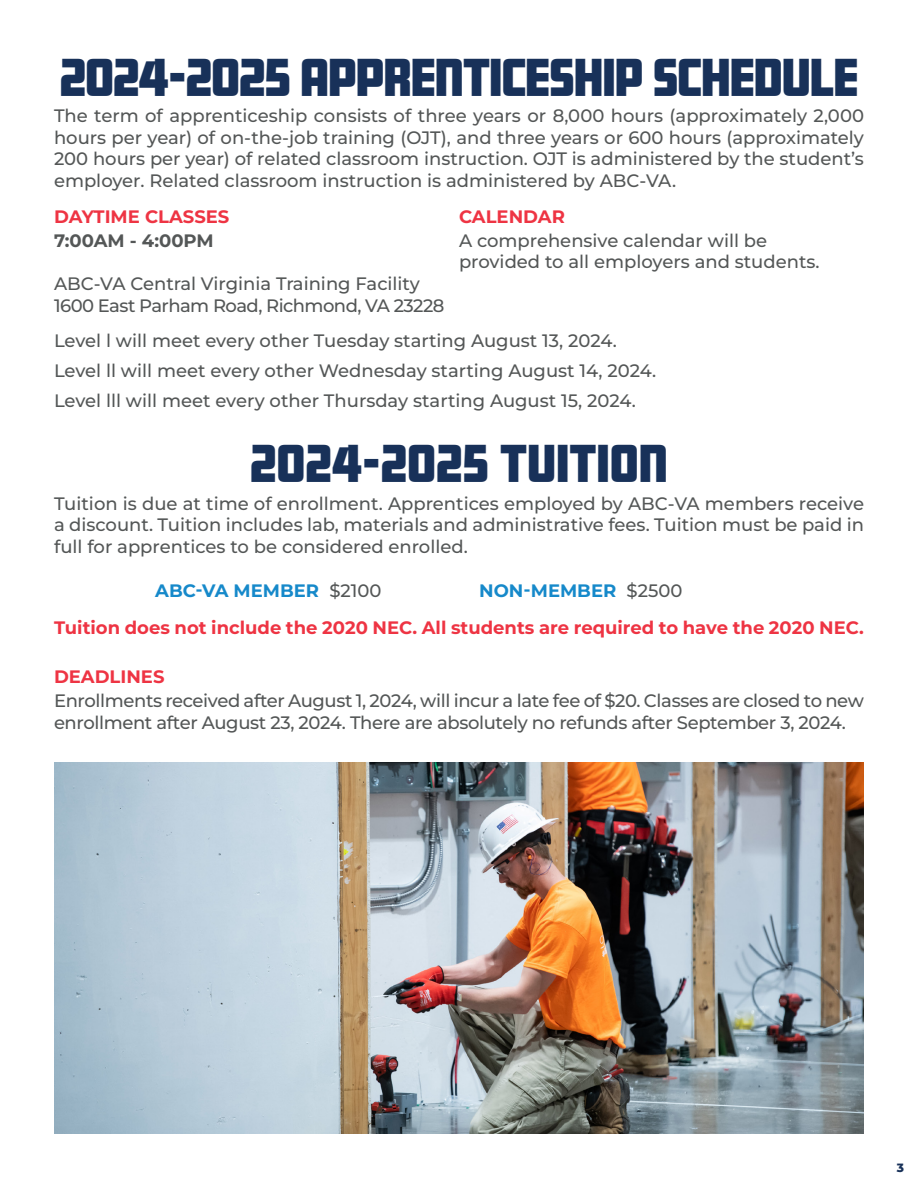
<style>
.page{position:relative;width:918px;height:1188px;background:#fff}
.page>*{position:absolute;margin:0;border:0;box-sizing:border-box;transform-origin:0 0}
.t1{font:900 46.5px "Amboy";letter-spacing:-.02em;color:#183159}
.t2{font:900 46.5px "Amboy";color:#183159}
.t3{font:500 18px/21.6px "Montserrat";color:#545757;text-align:justify}
.t4{font:500 18px/21.6px "Montserrat";letter-spacing:-.02em;color:#545757}
.t5{font:100 18px "Montserrat";color:#ee3443}
.t6{font:500 18px "Montserrat";letter-spacing:-.03em;color:#545757}
.t7{font:100 18px "Montserrat";color:#1689ca}
.t8{font:100 18px "Montserrat";color:#545757}
.t9{font:800 12px "Montserrat";color:#183159}
.s1{font-weight:500;color:#545757}
</style>
<div class="page">
<img style="left:54px;top:762px;width:810px;height:372px">
<p class="t1" style="left:60px;top:50px;width:800px">2024-2025 APPRENTICESHIP SCHEDULE</p>
<p class="t3" style="left:54px;top:104px;width:812px">The term of apprenticeship consists of three years or 8,000 hours (approximately 2,000 hours per year) of on-the-job training (OJT), and three years or 600 hours (approximately 200 hours per year) of related classroom instruction. OJT is administered by the student’s employer. Related classroom instruction is administered by ABC-VA.</p>
<p class="t5" style="left:54px;top:204px;width:177px">DAYTIME CLASSES</p>
<p class="t8" style="left:54px;top:228px;width:161px">7:00AM - 4:00PM</p>
<p class="t3" style="left:54px;top:272px;width:367px">ABC-VA Central Virginia Training Facility</p>
<p class="t6" style="left:54px;top:293px;width:392px">1600 East Parham Road, Richmond, VA 23228</p>
<p class="t5" style="left:459px;top:204px;width:107px">CALENDAR</p>
<p class="t3" style="left:459px;top:229px;width:362px">A comprehensive calendar will be provided to all employers and students.</p>
<p class="t3" style="left:54px;top:330px;width:564px">Level l will meet every other Tuesday starting August 13, 2024.</p>
<p class="t3" style="left:54px;top:360px;width:604px">Level ll will meet every other Wednesday starting August 14, 2024.</p>
<p class="t3" style="left:54px;top:390px;width:583px">Level lll will meet every other Thursday starting August 15, 2024.</p>
<p class="t2" style="left:250px;top:437px;width:419px">2024-2025 TUITION</p>
<p class="t3" style="left:54px;top:492px;width:812px">Tuition is due at time of enrollment. Apprentices employed by ABC-VA members receive a discount. Tuition includes lab, materials and administrative fees. Tuition must be paid in full for apprentices to be considered enrolled.</p>
<p class="t7" style="left:155px;top:579px;width:228px">ABC-VA MEMBER <span class="s1">$2100</span></p>
<p class="t7" style="left:479px;top:579px;width:205px">NON-MEMBER <span class="s1">$2500</span></p>
<p class="t5" style="left:54px;top:615px;width:811px">Tuition does not include the 2020 NEC. All students are required to have the 2020 NEC.</p>
<p class="t5" style="left:54px;top:665px;width:112px">DEADLINES</p>
<p class="t4" style="left:54px;top:690px;width:811px">Enrollments received after August 1, 2024, will incur a late fee of $20. Classes are closed to new enrollment after August 23, 2024. There are absolutely no refunds after September 3, 2024.</p>
<p class="t9" style="left:897px;top:1160px;width:9px">3</p>
</div>
